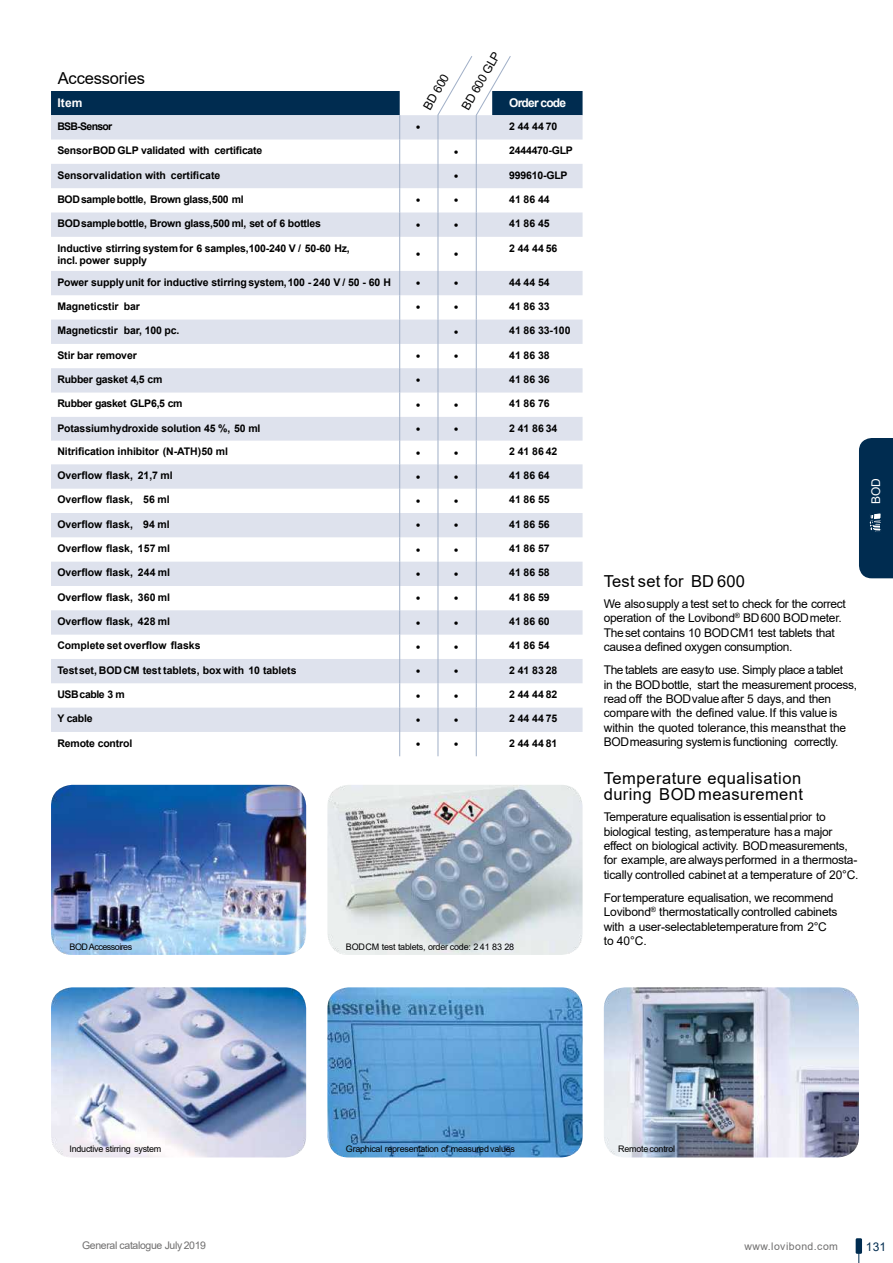
<style>
.page{position:relative;width:893px;height:1263px;background:#fff}
.page>*{position:absolute;margin:0;border:0;box-sizing:border-box;transform-origin:0 0}
.t1{font:16.5px/16.5px "Arial";letter-spacing:.025em;color:#000}
.t2{font:16.5px "Arial";letter-spacing:-.01em;color:#000}
.t3{font:13.5px "Arial";color:#000}
.t4{font:12px/14.4px "Arial";letter-spacing:-.025em;color:#000}
.t5{font:700 12px "Arial";letter-spacing:-.065em;color:#fff}
.t6{font:12px "Arial";color:#002c50}
.t7{font:12px "Arial";color:#fff}
.t8{font:700 10.5px/12.6px "Arial";letter-spacing:-.01em;color:#000}
.t9{font:700 10.5px "Arial";letter-spacing:-.035em;color:#000}
.t10{font:10.5px "Arial";letter-spacing:-.03em;color:#706f6f}
.t11{font:10.5px "Arial";letter-spacing:.045em;color:#706f6f}
.t12{font:700 10.5px "Arial";letter-spacing:-.065em;color:#000}
.t13{font:700 10.5px "Arial";letter-spacing:-.04em;color:#000}
.t14{font:9px "Arial";letter-spacing:-.03em;color:#000}
.t15{font:9px "Arial";letter-spacing:-.06em;color:#000}
</style>
<div class="page">
<img style="left:604px;top:987px;width:255px;height:170px;border-radius:21px">
<img style="left:51px;top:785px;width:255px;height:170px;border-radius:21px">
<img style="left:327px;top:785px;width:256px;height:170px;border-radius:21px">
<img style="left:51px;top:987px;width:255px;height:170px;border-radius:21px">
<img style="left:327px;top:987px;width:256px;height:170px;border-radius:21px">
<svg style="left:51px;top:237px;width:532px;height:495px"></svg>
<hr style="left:399px;top:237px;width:1px;height:34px;background:#a0afc7">
<hr style="left:438px;top:237px;width:1px;height:34px;background:#a0afc7">
<svg style="left:399px;top:271px;width:1px;height:485px"></svg>
<svg style="left:438px;top:271px;width:1px;height:485px"></svg>
<hr style="left:476px;top:237px;width:1px;height:34px;background:#a0afc7">
<svg style="left:476px;top:271px;width:1px;height:485px"></svg>
<svg style="left:51px;top:56px;width:532px;height:181px"></svg>
<div style="left:856px;top:1238px;width:6px;height:16px;background:#002c50;border-radius:2px"></div>
<div style="left:859px;top:438px;width:34px;height:140px;background:#002c50"></div>
<p class="t4" style="left:460px;top:106px;width:66px;rotate:-60deg">BD 600 GLP</p>
<h1 class="t2" style="left:58px;top:72px;width:89px">Accessories</h1>
<p class="t4" style="left:421px;top:106px;width:41px;rotate:-60deg">BD 600</p>
<p class="t5" style="left:57px;top:98px;width:27px">Item</p>
<p class="t5" style="left:509px;top:98px;width:58px">Order code</p>
<p class="t12" style="left:57px;top:122px;width:56px">BSB-Sensor</p>
<p class="t3" style="left:416px;top:123px;width:6px">•</p>
<p class="t8" style="left:509px;top:121px;width:50px">2 44 4470</p>
<p class="t8" style="left:57px;top:145px;width:207px">SensorBOD GLP validated with certificate</p>
<p class="t3" style="left:454px;top:147px;width:6px">•</p>
<p class="t8" style="left:509px;top:145px;width:65px">2444470-GLP</p>
<p class="t8" style="left:57px;top:170px;width:164px">Sensorvalidation with certificate</p>
<p class="t3" style="left:454px;top:171px;width:6px">•</p>
<p class="t8" style="left:509px;top:170px;width:60px">999610-GLP</p>
<p class="t9" style="left:57px;top:195px;width:188px">BODsample bottle, Brown glass,500 ml</p>
<p class="t3" style="left:416px;top:196px;width:6px">•</p>
<p class="t3" style="left:454px;top:196px;width:6px">•</p>
<p class="t8" style="left:509px;top:194px;width:42px">41 86 44</p>
<p class="t8" style="left:57px;top:218px;width:265px">BODsamplebottle, Brown glass,500 ml, set of 6 bottles</p>
<p class="t3" style="left:416px;top:220px;width:6px">•</p>
<p class="t3" style="left:454px;top:220px;width:6px">•</p>
<p class="t8" style="left:509px;top:218px;width:42px">41 86 45</p>
<p class="t8" style="left:57px;top:242px;width:294px">Inductive stirring systemfor 6 samples,100-240 V / 50-60 Hz, incl. power supply</p>
<p class="t3" style="left:416px;top:249px;width:6px">•</p>
<p class="t3" style="left:454px;top:249px;width:6px">•</p>
<p class="t8" style="left:509px;top:242px;width:50px">2 44 4456</p>
<p class="t8" style="left:57px;top:277px;width:335px">Power supplyunit for inductive stirring system,100 - 240 V / 50 - 60 H</p>
<p class="t3" style="left:416px;top:278px;width:6px">•</p>
<p class="t3" style="left:454px;top:278px;width:6px">•</p>
<p class="t8" style="left:509px;top:277px;width:42px">44 44 54</p>
<p class="t8" style="left:57px;top:301px;width:84px">Magneticstir bar</p>
<p class="t3" style="left:416px;top:303px;width:6px">•</p>
<p class="t3" style="left:454px;top:303px;width:6px">•</p>
<p class="t8" style="left:509px;top:301px;width:42px">41 86 33</p>
<p class="t8" style="left:57px;top:325px;width:124px">Magneticstir bar, 100 pc.</p>
<p class="t3" style="left:454px;top:327px;width:6px">•</p>
<p class="t8" style="left:509px;top:325px;width:63px">41 86 33-100</p>
<p class="t8" style="left:57px;top:350px;width:81px">Stir bar remover</p>
<p class="t3" style="left:416px;top:351px;width:6px">•</p>
<p class="t3" style="left:454px;top:351px;width:6px">•</p>
<p class="t8" style="left:509px;top:350px;width:42px">41 86 38</p>
<p class="t8" style="left:57px;top:374px;width:107px">Rubber gasket 4,5 cm</p>
<p class="t3" style="left:416px;top:376px;width:6px">•</p>
<p class="t8" style="left:509px;top:374px;width:42px">41 86 36</p>
<p class="t9" style="left:57px;top:400px;width:127px">Rubber gasket GLP6,5 cm</p>
<p class="t3" style="left:416px;top:400px;width:6px">•</p>
<p class="t3" style="left:454px;top:400px;width:6px">•</p>
<p class="t8" style="left:509px;top:398px;width:42px">41 86 76</p>
<p class="t8" style="left:57px;top:423px;width:205px">Potassiumhydroxide solution 45 %, 50 ml</p>
<p class="t3" style="left:416px;top:424px;width:6px">•</p>
<p class="t3" style="left:454px;top:424px;width:6px">•</p>
<p class="t8" style="left:509px;top:422px;width:50px">2 41 8634</p>
<p class="t8" style="left:57px;top:446px;width:172px">Nitrification inhibitor (N-ATH)50 ml</p>
<p class="t3" style="left:416px;top:448px;width:6px">•</p>
<p class="t3" style="left:454px;top:448px;width:6px">•</p>
<p class="t8" style="left:509px;top:446px;width:50px">2 41 8642</p>
<p class="t8" style="left:57px;top:470px;width:117px">Overflow flask, 21,7 ml</p>
<p class="t3" style="left:416px;top:472px;width:6px">•</p>
<p class="t3" style="left:454px;top:472px;width:6px">•</p>
<p class="t8" style="left:509px;top:470px;width:42px">41 86 64</p>
<p class="t8" style="left:57px;top:494px;width:114px">Overflow flask, 56 ml</p>
<p class="t3" style="left:416px;top:496px;width:6px">•</p>
<p class="t3" style="left:454px;top:496px;width:6px">•</p>
<p class="t8" style="left:509px;top:494px;width:42px">41 86 55</p>
<p class="t8" style="left:57px;top:519px;width:114px">Overflow flask, 94 ml</p>
<p class="t3" style="left:416px;top:520px;width:6px">•</p>
<p class="t3" style="left:454px;top:520px;width:6px">•</p>
<p class="t8" style="left:509px;top:519px;width:42px">41 86 56</p>
<p class="t8" style="left:57px;top:543px;width:114px">Overflow flask, 157 ml</p>
<p class="t3" style="left:416px;top:545px;width:6px">•</p>
<p class="t3" style="left:454px;top:545px;width:6px">•</p>
<p class="t8" style="left:509px;top:543px;width:42px">41 86 57</p>
<p class="t8" style="left:57px;top:567px;width:114px">Overflow flask, 244 ml</p>
<p class="t3" style="left:416px;top:569px;width:6px">•</p>
<p class="t3" style="left:454px;top:569px;width:6px">•</p>
<p class="t8" style="left:509px;top:567px;width:42px">41 86 58</p>
<p class="t8" style="left:57px;top:592px;width:114px">Overflow flask, 360 ml</p>
<p class="t3" style="left:416px;top:593px;width:6px">•</p>
<p class="t3" style="left:454px;top:593px;width:6px">•</p>
<p class="t8" style="left:509px;top:592px;width:42px">41 86 59</p>
<p class="t8" style="left:57px;top:616px;width:114px">Overflow flask, 428 ml</p>
<p class="t3" style="left:416px;top:618px;width:6px">•</p>
<p class="t3" style="left:454px;top:618px;width:6px">•</p>
<p class="t8" style="left:509px;top:616px;width:42px">41 86 60</p>
<p class="t8" style="left:57px;top:640px;width:145px">Complete set overflow flasks</p>
<p class="t3" style="left:416px;top:642px;width:6px">•</p>
<p class="t3" style="left:454px;top:642px;width:6px">•</p>
<p class="t8" style="left:509px;top:640px;width:42px">41 86 54</p>
<p class="t8" style="left:57px;top:665px;width:241px">Testset, BODCM test tablets, box with 10 tablets</p>
<p class="t3" style="left:416px;top:666px;width:6px">•</p>
<p class="t3" style="left:454px;top:666px;width:6px">•</p>
<p class="t8" style="left:509px;top:665px;width:50px">2 41 8328</p>
<p class="t13" style="left:57px;top:690px;width:69px">USBcable 3 m</p>
<p class="t3" style="left:416px;top:691px;width:6px">•</p>
<p class="t3" style="left:454px;top:691px;width:6px">•</p>
<p class="t8" style="left:509px;top:689px;width:50px">2 44 4482</p>
<p class="t8" style="left:57px;top:713px;width:37px">Y cable</p>
<p class="t3" style="left:416px;top:715px;width:6px">•</p>
<p class="t3" style="left:454px;top:715px;width:6px">•</p>
<p class="t8" style="left:509px;top:713px;width:50px">2 44 4475</p>
<p class="t8" style="left:57px;top:738px;width:76px">Remote control</p>
<p class="t3" style="left:416px;top:739px;width:6px">•</p>
<p class="t3" style="left:454px;top:739px;width:6px">•</p>
<p class="t8" style="left:509px;top:738px;width:50px">2 44 4481</p>
<p class="t15" style="left:70px;top:943px;width:64px">BOD Accessoires</p>
<p class="t14" style="left:346px;top:943px;width:170px">BODCM test tablets, order code: 2 41 83 28</p>
<p class="t7" style="left:871px;top:503px;width:27px;rotate:-90deg">BOD</p>
<h1 class="t1" style="left:604px;top:575px;width:143px">Test set for BD 600</h1>
<p class="t4" style="left:604px;top:598px;width:243px">We alsosupply a test set to check for the correct operation of the Lovibond<sup>®</sup> BD600 BODmeter.<br>Theset contains 10 BODCM1 test tablets that causea defined oxygen consumption.</p>
<p class="t4" style="left:604px;top:664px;width:255px">The tablets are easyto use. Simply place a tablet<br>in the BODbottle, start the measurement process, read off the BODvalue after 5 days,and then comparewith the defined value.If this valueis within the quoted tolerance,this meansthat the BODmeasuring systemis functioning correctly.</p>
<h1 class="t1" style="left:604px;top:771px;width:201px">Temperature equalisation during BOD measurement</h1>
<p class="t4" style="left:604px;top:811px;width:256px">Temperature equalisation is essentialprior to biological testing, astemperature hasa major effect on biological activity. BODmeasurements, for example, are alwaysperformed in a thermosta&shy;tically controlled cabinet at a temperature of 20°C.</p>
<p class="t4" style="left:604px;top:891px;width:235px">Fortemperature equalisation, we recommend Lovibond<sup>®</sup> thermostatically controlled cabinets with a user-selectabletemperature from 2°C to 40°C.</p>
<p class="t14" style="left:70px;top:1145px;width:93px">Inductive stirring system</p>
<p class="t14" style="left:346px;top:1145px;width:171px">Graphical representation of measured values</p>
<p class="t14" style="left:618px;top:1145px;width:59px">Remotecontrol</p>
<p class="t10" style="left:82px;top:1242px;width:126px">General catalogue July 2019</p>
<p class="t11" style="left:744px;top:1243px;width:95px">www.lovibond.com</p>
<p class="t6" style="left:866px;top:1242px;width:22px">131</p>
</div>
